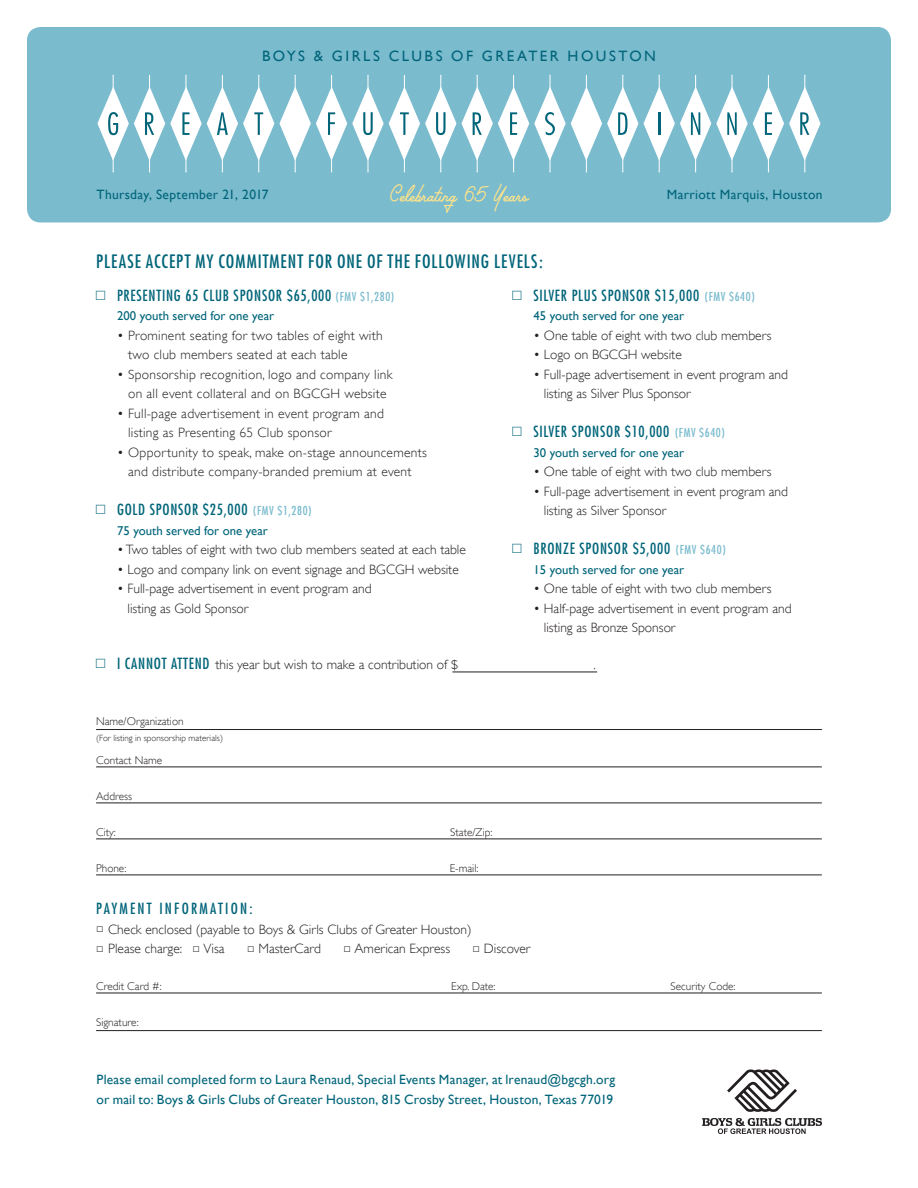
<style>
.page{position:relative;width:918px;height:1188px;background:#fff}
.page>*{position:absolute;margin:0;border:0;box-sizing:border-box;transform-origin:0 0}
.t1{font:22.5px "Palm Canyon Drive";color:#ffe48a}
.t2{font:condensed 18px "Futura";letter-spacing:.05em;color:#016579}
.t3{font:condensed 15px "Futura";letter-spacing:.05em;color:#016579}
.t4{font:15px "Gill Sans";letter-spacing:.165em;color:#016579}
.t5{font:condensed 15px "Futura";letter-spacing:.15em;color:#016579}
.t6{font:300 13.5px/19.5px "Gill Sans";color:#231f20}
.t7{font:300 13.5px/19.5px "Gill Sans";letter-spacing:.02em;color:#231f20}
.t8{font:13.5px/19.5px "Gill Sans";letter-spacing:.015em;color:#016579}
.t9{font:12.75px "Gill Sans";color:#016579}
.t10{font:300 11.25px "Gill Sans";color:#231f20}
.t11{font:300 9px "Gill Sans";color:#231f20}
.s1{font-family:"Gill Sans";font-stretch:normal}
.s2{font-size:12px;color:#7abbce}
.s3{font-family:"Futura";font-weight:400;font-stretch:condensed;font-size:15px;color:#016579}
</style>
<div class="page">
<div style="left:27px;top:27px;width:864px;height:195px;background:#7abbce;border-radius:14px"></div>
<hr style="left:113px;top:75px;width:1px;height:97px;background:#fff">
<hr style="left:331px;top:75px;width:1px;height:97px;background:#fff">
<hr style="left:732px;top:75px;width:1px;height:97px;background:#fff">
<hr style="left:295px;top:75px;width:1px;height:97px;background:#fff">
<hr style="left:586px;top:75px;width:1px;height:97px;background:#fff">
<hr style="left:695px;top:75px;width:1px;height:97px;background:#fff">
<hr style="left:186px;top:75px;width:1px;height:97px;background:#fff">
<hr style="left:404px;top:75px;width:1px;height:97px;background:#fff">
<hr style="left:805px;top:75px;width:1px;height:97px;background:#fff">
<hr style="left:149px;top:75px;width:1px;height:97px;background:#fff">
<hr style="left:368px;top:75px;width:1px;height:97px;background:#fff">
<hr style="left:768px;top:75px;width:1px;height:97px;background:#fff">
<hr style="left:222px;top:75px;width:1px;height:97px;background:#fff">
<hr style="left:623px;top:75px;width:1px;height:97px;background:#fff">
<hr style="left:441px;top:75px;width:1px;height:97px;background:#fff">
<hr style="left:513px;top:75px;width:1px;height:97px;background:#fff">
<hr style="left:259px;top:75px;width:1px;height:97px;background:#fff">
<hr style="left:659px;top:75px;width:1px;height:97px;background:#fff">
<hr style="left:477px;top:75px;width:1px;height:97px;background:#fff">
<hr style="left:550px;top:75px;width:1px;height:97px;background:#fff">
<svg style="left:97px;top:87px;width:724px;height:74px"></svg>
<hr style="left:96px;top:729px;width:726px;height:1px;background:#231f20">
<hr style="left:96px;top:767px;width:726px;height:1px;background:#231f20">
<hr style="left:96px;top:803px;width:726px;height:1px;background:#231f20">
<hr style="left:96px;top:839px;width:726px;height:1px;background:#231f20">
<hr style="left:96px;top:875px;width:726px;height:1px;background:#231f20">
<hr style="left:96px;top:993px;width:726px;height:1px;background:#231f20">
<hr style="left:96px;top:1030px;width:726px;height:1px;background:#231f20">
<svg style="left:727px;top:1069px;width:70px;height:43px"></svg>
<svg style="left:702px;top:1118px;width:120px;height:16px"></svg>
<hr style="left:452px;top:672px;width:145px;height:1px;background:#231f20">
<p class="t4" style="left:262px;top:47px;width:395px">BOYS &amp; GIRLS CLUBS OF GREATER HOUSTON</p>
<h1 class="t1" style="left:389px;top:180px;width:141px">Celebrating 65 Years</h1>
<p class="t8" style="left:97px;top:185px;width:174px">Thursday, September 21, 2017</p>
<p class="t8" style="left:667px;top:185px;width:157px">Marriott Marquis, Houston</p>
<h2 class="t2" style="left:96px;top:251px;width:449px">PLEASE ACCEPT MY COMMITMENT FOR ONE OF THE FOLLOWING LEVELS<span class="s1">:</span></h2>
<p class="t3" style="left:117px;top:286px;width:279px">PRESENTING 65 CLUB SPONSOR $65,000 <span class="s2">(FMV $1,280)</span></p>
<p class="t9" style="left:117px;top:309px;width:159px">200 youth served for one year</p>
<p class="t7" style="left:128px;top:326px;width:256px;text-indent:-11px">• Prominent seating for two tables of eight with two club members seated at each table</p>
<p class="t7" style="left:117px;top:364px;width:277px;text-align:center">• Sponsorship recognition, logo and company link on all event collateral and on BGCGH website</p>
<p class="t7" style="left:128px;top:403px;width:257px;text-indent:-11px">• Full-page advertisement in event program and listing as Presenting 65 Club sponsor</p>
<p class="t7" style="left:117px;top:442px;width:311px;text-align:center">• Opportunity to speak, make on-stage announcements and distribute company-branded premium at event</p>
<p class="t3" style="left:117px;top:501px;width:196px">GOLD SPONSOR $25,000 <span class="s2">(FMV $1,280)</span></p>
<p class="t9" style="left:117px;top:523px;width:152px">75 youth served for one year</p>
<p class="t6" style="left:117px;top:540px;width:350px">• Two tables of eight with two club members seated at each table</p>
<p class="t6" style="left:117px;top:560px;width:343px">• Logo and company link on event signage and BGCGH website</p>
<p class="t6" style="left:128px;top:579px;width:246px;text-indent:-11px">• Full-page advertisement in event program and listing as Gold Sponsor</p>
<p class="t3" style="left:533px;top:286px;width:223px">SILVER PLUS SPONSOR $15,000 <span class="s2">(FMV $640)</span></p>
<p class="t9" style="left:533px;top:309px;width:152px">45 youth served for one year</p>
<p class="t6" style="left:533px;top:326px;width:240px">• One table of eight with two club members</p>
<p class="t6" style="left:533px;top:345px;width:150px">• Logo on BGCGH website</p>
<p class="t6" style="left:544px;top:364px;width:246px;text-indent:-11px">• Full-page advertisement in event program and listing as Silver Plus Sponsor</p>
<p class="t3" style="left:533px;top:423px;width:193px">SILVER SPONSOR $10,000 <span class="s2">(FMV $640)</span></p>
<p class="t9" style="left:533px;top:445px;width:152px">30 youth served for one year</p>
<p class="t6" style="left:533px;top:462px;width:240px">• One table of eight with two club members</p>
<p class="t6" style="left:544px;top:482px;width:246px;text-indent:-11px">• Full-page advertisement in event program and listing as Silver Sponsor</p>
<p class="t3" style="left:533px;top:540px;width:194px">BRONZE SPONSOR $5,000 <span class="s2">(FMV $640)</span></p>
<p class="t9" style="left:533px;top:562px;width:152px">15 youth served for one year</p>
<p class="t6" style="left:533px;top:579px;width:240px">• One table of eight with two club members</p>
<p class="t6" style="left:544px;top:599px;width:249px;text-indent:-11px">• Half-page advertisement in event program and listing as Bronze Sponsor</p>
<p class="t6" style="left:117px;top:654px;width:343px"><span class="s3">I CANNOT ATTEND</span> this year but wish to make a contribution of $</p>
<p class="t6" style="left:593px;top:654px;width:4px">.</p>
<p class="t10" style="left:96px;top:715px;width:89px">Name/Organization</p>
<p class="t11" style="left:96px;top:733px;width:128px">(For listing in sponsorship materials)</p>
<p class="t10" style="left:96px;top:754px;width:68px">Contact Name</p>
<p class="t10" style="left:96px;top:790px;width:38px">Address</p>
<p class="t10" style="left:96px;top:826px;width:21px">City:</p>
<p class="t10" style="left:450px;top:826px;width:44px">State/Zip:</p>
<p class="t10" style="left:96px;top:862px;width:32px">Phone:</p>
<p class="t10" style="left:450px;top:862px;width:30px">E-mail:</p>
<p class="t5" style="left:96px;top:899px;width:158px">PAYMENT INFORMATION:</p>
<p class="t6" style="left:108px;top:919px;width:365px">Check enclosed (payable to Boys &amp; Girls Clubs of Greater Houston)<br>Please charge:</p>
<p class="t6" style="left:204px;top:939px;width:23px">Visa</p>
<p class="t6" style="left:258px;top:939px;width:64px">MasterCard</p>
<p class="t6" style="left:355px;top:939px;width:97px">American Express</p>
<p class="t6" style="left:484px;top:939px;width:48px">Discover</p>
<p class="t10" style="left:96px;top:980px;width:67px">Credit Card #:</p>
<p class="t10" style="left:451px;top:980px;width:46px">Exp. Date:</p>
<p class="t10" style="left:671px;top:980px;width:67px">Security Code:</p>
<p class="t10" style="left:96px;top:1016px;width:44px">Signature:</p>
<p class="t8" style="left:97px;top:1070px;width:520px">Please email completed form to Laura Renaud, Special Events Manager, at lrenaud@bgcgh.org or mail to: Boys &amp; Girls Clubs of Greater Houston, 815 Crosby Street, Houston, Texas 77019</p>
</div>
